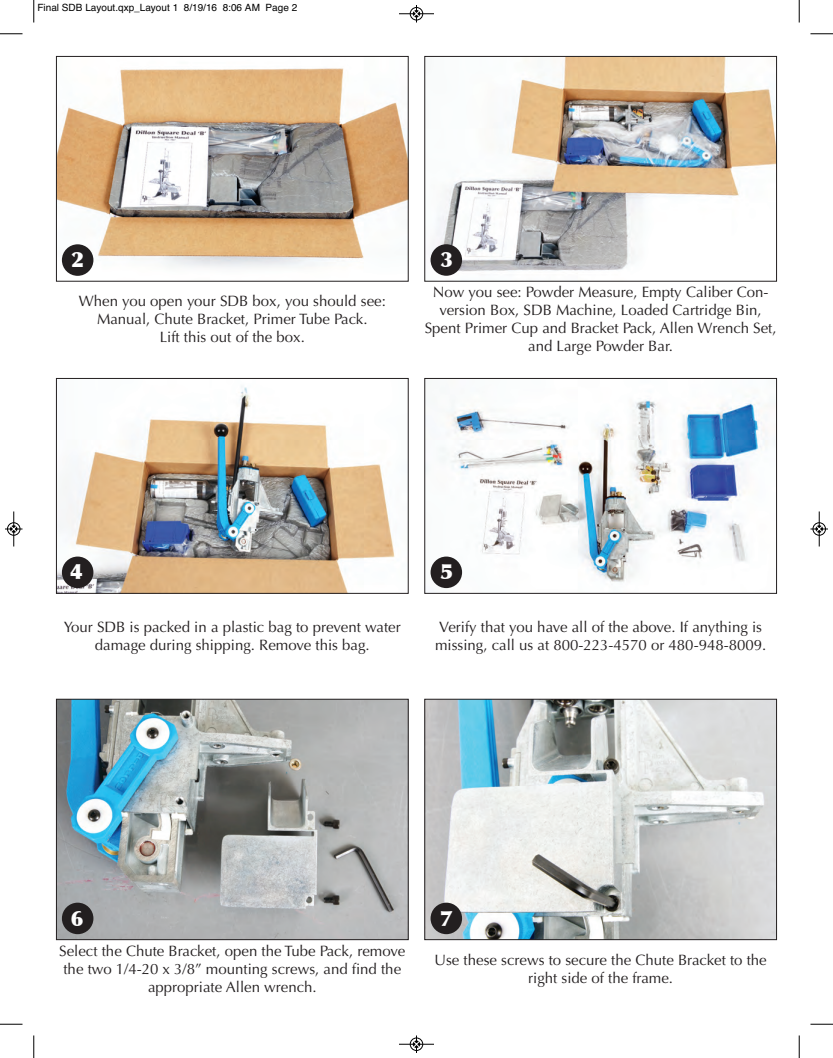
<style>
.page{position:relative;width:833px;height:1058px;background:#fff}
.page>*{position:absolute;margin:0;border:0;box-sizing:border-box;transform-origin:0 0}
.t1{font:900 21.25px "Optima";color:#fff}
.t2{font:15px/18px "Optima LT Std";color:#231f20;text-align:center}
.t3{font:10px "Helvetica";color:#000}
</style>
<div class="page">
<img style="left:58px;top:68px;width:348px;height:208px">
<div style="left:56px;top:56px;width:352px;height:225px;border:1px solid #231f20"></div>
<img style="left:436px;top:58px;width:338px;height:218px">
<div style="left:424px;top:56px;width:352px;height:225px;border:1px solid #231f20"></div>
<img style="left:58px;top:386px;width:337px;height:205px">
<div style="left:56px;top:378px;width:352px;height:215px;border:1px solid #231f20"></div>
<img style="left:426px;top:400px;width:341px;height:189px">
<div style="left:424px;top:378px;width:352px;height:215px;border:1px solid #231f20"></div>
<img style="left:58px;top:701px;width:348px;height:236px">
<div style="left:56px;top:699px;width:352px;height:240px;border:1px solid #231f20"></div>
<img style="left:426px;top:701px;width:348px;height:236px">
<div style="left:424px;top:699px;width:352px;height:240px;border:1px solid #231f20"></div>
<div style="left:62px;top:244px;width:31px;height:32px;background:#231f20;border-radius:50%"></div>
<div style="left:430px;top:244px;width:32px;height:32px;background:#231f20;border-radius:50%"></div>
<div style="left:430px;top:902px;width:32px;height:32px;background:#231f20;border-radius:50%"></div>
<div style="left:62px;top:902px;width:31px;height:32px;background:#231f20;border-radius:50%"></div>
<div style="left:430px;top:556px;width:32px;height:32px;background:#231f20;border-radius:50%"></div>
<div style="left:62px;top:556px;width:31px;height:32px;background:#231f20;border-radius:50%"></div>
<svg style="left:33px;top:0;width:2px;height:22px"></svg>
<svg style="left:0;top:33px;width:22px;height:2px"></svg>
<svg style="left:798px;top:0;width:2px;height:22px"></svg>
<svg style="left:810px;top:33px;width:22px;height:2px"></svg>
<svg style="left:33px;top:1035px;width:2px;height:23px"></svg>
<svg style="left:0;top:1023px;width:22px;height:2px"></svg>
<svg style="left:798px;top:1035px;width:2px;height:23px"></svg>
<svg style="left:810px;top:1023px;width:22px;height:2px"></svg>
<hr style="left:399px;top:14px;width:35px;height:1px;background:#000">
<div style="left:410px;top:7px;width:13px;height:13px;border:1px solid #000;border-radius:50%"></div>
<svg style="left:413px;top:5px;width:6px;height:17px"></svg>
<hr style="left:399px;top:1044px;width:35px;height:1px;background:#000">
<div style="left:410px;top:1037px;width:13px;height:13px;border:1px solid #000;border-radius:50%"></div>
<svg style="left:413px;top:1035px;width:6px;height:17px"></svg>
<hr style="left:14px;top:511px;width:1px;height:35px;background:#000">
<div style="left:7px;top:522px;width:13px;height:13px;border:1px solid #000;border-radius:50%"></div>
<svg style="left:5px;top:526px;width:17px;height:6px"></svg>
<hr style="left:819px;top:511px;width:1px;height:35px;background:#000">
<div style="left:812px;top:522px;width:13px;height:13px;border:1px solid #000;border-radius:50%"></div>
<svg style="left:810px;top:526px;width:18px;height:6px"></svg>
<p class="t3" style="left:38px;top:2px;width:261px">Final SDB Layout.qxp_Layout 1 8/19/16 8:06 AM Page 2</p>
<h1 class="t1" style="left:72px;top:246px;width:14px">2</h1>
<h1 class="t1" style="left:440px;top:246px;width:14px">3</h1>
<p class="t2" style="left:79px;top:293px;width:308px">When you open your SDB box, you should see:<br>Manual, Chute Bracket, Primer Tube Pack.<br>Lift this out of the box.</p>
<p class="t2" style="left:424px;top:284px;width:353px">Now you see: Powder Measure, Empty Caliber Con&shy;version Box, SDB Machine, Loaded Cartridge Bin, Spent Primer Cup and Bracket Pack, Allen Wrench Set, and Large Powder Bar.</p>
<h1 class="t1" style="left:70px;top:558px;width:14px">4</h1>
<h1 class="t1" style="left:440px;top:558px;width:14px">5</h1>
<p class="t2" style="left:64px;top:619px;width:338px">Your SDB is packed in a plastic bag to prevent water damage during shipping. Remove this bag.</p>
<p class="t2" style="left:435px;top:619px;width:333px;text-align:left">Verify that you have all of the above. If anything is missing, call us at 800-223-4570 or 480-948-8009.</p>
<h1 class="t1" style="left:71px;top:905px;width:14px">6</h1>
<h1 class="t1" style="left:440px;top:905px;width:14px">7</h1>
<p class="t2" style="left:59px;top:943px;width:347px">Select the Chute Bracket, open the Tube Pack, remove the two 1/4-20 x 3/8” mounting screws, and find the appropriate Allen wrench.</p>
<p class="t2" style="left:434px;top:952px;width:334px">Use these screws to secure the Chute Bracket to the right side of the frame.</p>
</div>
